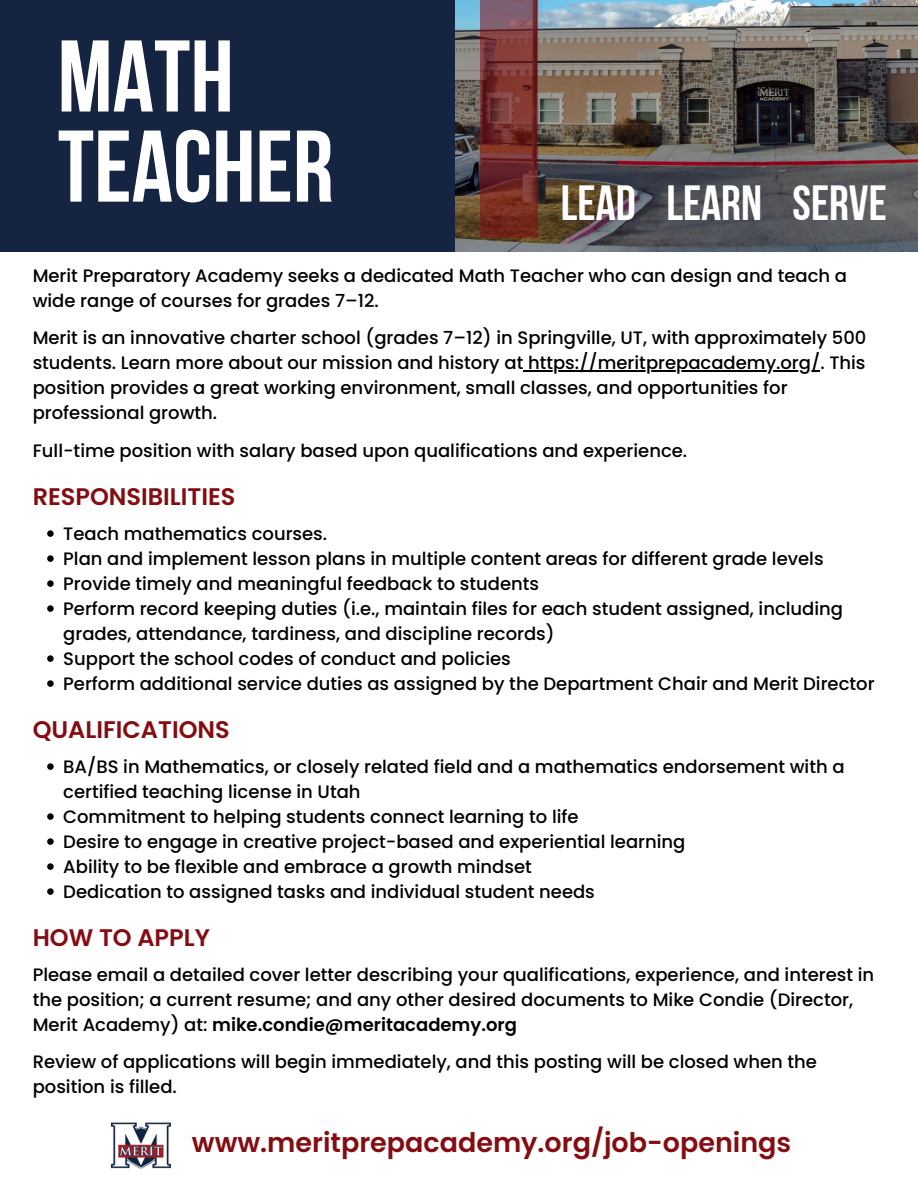
<style>
.page{position:relative;width:918px;height:1188px;background:#fff}
.page>*{position:absolute;margin:0;border:0;box-sizing:border-box;transform-origin:0 0}
.t1{font:101.55px/90.2px "Bebas Neue Cyrillic";color:#fff}
.t2{font:49.2px "Bebas Neue Cyrillic";color:#fff}
.t3{font:600 27px "Poppins";color:#850c11}
.t4{font:600 24px "Poppins";color:#850c11}
.t5{font:500 18px/25px "Poppins";color:#000}
.s1{font-weight:600}
</style>
<div class="page">
<div style="left:0;top:0;width:918px;height:252px;background:#152441"></div>
<img style="left:455px;top:0;width:463px;height:251px">
<img style="left:110px;top:1122px;width:61px;height:47px">
<hr style="left:523px;top:370px;width:297px;height:2px;background:#000">
<svg style="left:47px;top:530px;width:7px;height:7px"></svg>
<svg style="left:47px;top:555px;width:7px;height:7px"></svg>
<svg style="left:47px;top:580px;width:7px;height:7px"></svg>
<svg style="left:47px;top:605px;width:7px;height:7px"></svg>
<svg style="left:47px;top:655px;width:7px;height:7px"></svg>
<svg style="left:47px;top:680px;width:7px;height:7px"></svg>
<svg style="left:47px;top:763px;width:7px;height:7px"></svg>
<svg style="left:47px;top:813px;width:7px;height:7px"></svg>
<svg style="left:47px;top:838px;width:7px;height:7px"></svg>
<svg style="left:47px;top:863px;width:7px;height:7px"></svg>
<svg style="left:47px;top:888px;width:7px;height:7px"></svg>
<svg style="left:480px;top:0;width:58px;height:238px;background:#763432"></svg>
<h2 class="t1" style="left:58px;top:41px;width:278px">MATH<br>TEACHER</h2>
<p class="t2" style="left:561px;top:183px;width:328px">LEAD LEARN SERVE</p>
<h5 class="t5" style="left:33px;top:263px;width:816px">Merit Preparatory Academy seeks a dedicated Math Teacher who can design and teach a wide range of courses for grades 7–12.</h5>
<h5 class="t5" style="left:33px;top:326px;width:835px">Merit is an innovative charter school (grades 7–12) in Springville, UT, with approximately 500 students. Learn more about our mission and history at https://meritprepacademy.org/. This</h5>
<h5 class="t5" style="left:33px;top:376px;width:756px">position provides a great working environment, small classes, and opportunities for professional growth.</h5>
<h5 class="t5" style="left:33px;top:438px;width:656px">Full-time position with salary based upon qualifications and experience.</h5>
<h5 class="t4" style="left:33px;top:480px;width:204px">RESPONSIBILITIES</h5>
<h4 class="t5" style="left:63px;top:521px;width:266px">Teach mathematics courses.</h4>
<p class="t5" style="left:63px;top:546px;width:762px">Plan and implement lesson plans in multiple content areas for different grade levels</p>
<p class="t5" style="left:63px;top:571px;width:477px">Provide timely and meaningful feedback to students</p>
<p class="t5" style="left:63px;top:596px;width:781px">Perform record keeping duties (i.e., maintain files for each student assigned, including grades, attendance, tardiness, and discipline records)</p>
<p class="t5" style="left:63px;top:646px;width:449px">Support the school codes of conduct and policies</p>
<p class="t5" style="left:63px;top:671px;width:813px">Perform additional service duties as assigned by the Department Chair and Merit Director</p>
<p class="t4" style="left:33px;top:713px;width:199px">QUALIFICATIONS</p>
<h4 class="t5" style="left:63px;top:754px;width:783px">BA/BS in Mathematics, or closely related field and a mathematics endorsement with a certified teaching license in Utah</h4>
<p class="t5" style="left:63px;top:804px;width:517px">Commitment to helping students connect learning to life</p>
<p class="t5" style="left:63px;top:829px;width:624px">Desire to engage in creative project-based and experiential learning</p>
<p class="t5" style="left:63px;top:854px;width:470px">Ability to be flexible and embrace a growth mindset</p>
<p class="t5" style="left:63px;top:879px;width:533px">Dedication to assigned tasks and individual student needs</p>
<p class="t4" style="left:33px;top:921px;width:179px">HOW TO APPLY</p>
<h4 class="t5" style="left:33px;top:962px;width:843px">Please email a detailed cover letter describing your qualifications, experience, and interest in the position; a current resume; and any other desired documents to Mike Condie (Director,<br>Merit Academy) at: <span class="s1">mike.condie@meritacademy.org</span></h4>
<h5 class="t5" style="left:33px;top:1050px;width:786px">Review of applications will begin immediately, and this posting will be closed when the position is filled.</h5>
<h5 class="t3" style="left:192px;top:1124px;width:601px">www.meritprepacademy.org/job-openings</h5>
</div>
